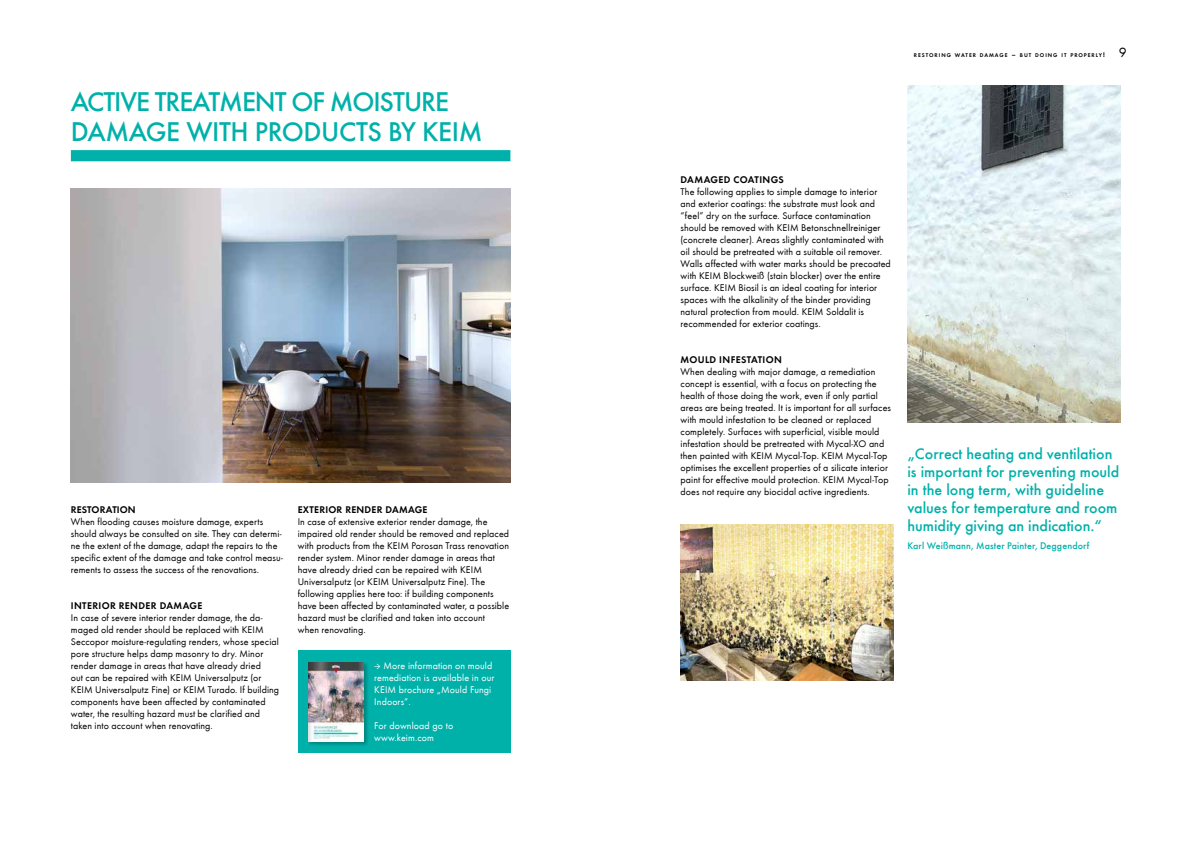
<style>
.page{position:relative;width:1191px;height:842px;background:#fff}
.page>*{position:absolute;margin:0;border:0;box-sizing:border-box;transform-origin:0 0}
.t1{font:500 28px/30px "Futura T";letter-spacing:-.04em;color:#00b1aa}
.t2{font:500 16px/18px "Futura T";color:#00b1aa}
.t3{font:10px/12px "Futura T Boo";letter-spacing:.01em;color:#000}
.t4{font:10px/12px "Futura T Boo";letter-spacing:.01em;color:#fff}
.t5{font:10px "Futura T Dem";letter-spacing:.025em;color:#000}
.t6{font:500 10px "Futura T";letter-spacing:.01em;color:#00b1aa}
.t7{font:5.6px "Futura T Dem";letter-spacing:.17em;color:#000}
.s1{font-family:"Minion Pro"}
.s2{font-size:8px}
.s3{font-size:7px}
.s4{font-family:"Futura T Boo";font-size:14px}
</style>
<div class="page">
<div style="left:71px;top:150px;width:439px;height:11px;background:#00b1aa"></div>
<img style="left:71px;top:189px;width:439px;height:294px">
<img style="left:907px;top:85px;width:213px;height:338px">
<img style="left:680px;top:524px;width:213px;height:156px">
<div style="left:298px;top:650px;width:212px;height:102px;background:#00b1aa"></div>
<div style="left:307px;top:661px;width:62px;height:85px;background:#000;opacity:.25"></div>
<img style="left:308px;top:662px;width:56px;height:79px">
<h1 class="t1" style="left:71px;top:86px;width:413px">ACTIVE TREATMENT OF MOISTURE<br>DAMAGE WITH PRODUCTS BY KEIM</h1>
<p class="t5" style="left:71px;top:503px;width:66px">RESTORATION</p>
<p class="t3" style="left:71px;top:515px;width:214px">When flooding causes moisture damage, experts should always be consulted on site. They can determi&shy;ne the extent of the damage, adapt the repairs to the specific extent of the damage and take control measu&shy;rements to assess the success of the renovations.</p>
<p class="t5" style="left:71px;top:599px;width:133px">INTERIOR RENDER DAMAGE</p>
<p class="t3" style="left:71px;top:611px;width:210px">In case of severe interior render damage, the da&shy;maged old render should be replaced with KEIM Seccopor moisture-regulating renders, whose special pore structure helps damp masonry to dry. Minor render damage in areas that have already dried<br>out can be repaired with KEIM Universalputz (or KEIM Universalputz Fine) or KEIM Turado. If building components have been affected by contaminated water, the resulting hazard must be clarified and taken into account when renovating.</p>
<p class="t5" style="left:298px;top:503px;width:131px">EXTERIOR RENDER DAMAGE</p>
<p class="t3" style="left:298px;top:515px;width:213px">In case of extensive exterior render damage, the impaired old render should be removed and replaced with products from the KEIM Porosan Trass renovation render system. Minor render damage in areas that have already dried can be repaired with KEIM Universalputz (or KEIM Universalputz Fine). The following applies here too: if building components have been affected by contaminated water, a possible hazard must be clarified and taken into account<br>when renovating.</p>
<p class="t4" style="left:374px;top:659px;width:122px"><span class="s1">→</span> More information on mould remediation is available in our<br>KEIM brochure „Mould Fungi<br>Indoors“.</p>
<p class="t4" style="left:374px;top:719px;width:80px">For download go to www.keim.com</p>
<p class="t7" style="left:914px;top:52px;width:214px">RESTORING WATER DAMAGE <span class="s2">–</span> BUT DOING IT PROPERLY<span class="s3">!</span> <span class="s4">9</span></p>
<p class="t5" style="left:680px;top:173px;width:105px">DAMAGED COATINGS</p>
<p class="t3" style="left:680px;top:185px;width:212px">The following applies to simple damage to interior and exterior coatings: the substrate must look and “feel” dry on the surface. Surface contamination should be removed with KEIM Betonschnellreiniger (concrete cleaner). Areas slightly contaminated with oil should be pretreated with a suitable oil remover.<br>Walls affected with water marks should be precoated with KEIM Blockweiß (stain blocker) over the entire surface. KEIM Biosil is an ideal coating for interior spaces with the alkalinity of the binder providing natural protection from mould. KEIM Soldalit is recommended for exterior coatings.</p>
<p class="t5" style="left:680px;top:353px;width:103px">MOULD INFESTATION</p>
<p class="t3" style="left:680px;top:365px;width:212px">When dealing with major damage, a remediation concept is essential, with a focus on protecting the health of those doing the work, even if only partial areas are being treated. It is important for all surfaces with mould infestation to be cleaned or replaced completely. Surfaces with superficial, visible mould infestation should be pretreated with Mycal-XO and then painted with KEIM Mycal-Top. KEIM Mycal-Top optimises the excellent properties of a silicate interior paint for effective mould protection. KEIM Mycal-Top does not require any biocidal active ingredients.</p>
<h2 class="t2" style="left:907px;top:444px;width:213px">„Correct heating and ventilation is important for preventing mould in the long term, with guideline values for temperature and room humidity giving an indication.“</h2>
<p class="t6" style="left:907px;top:540px;width:183px">Karl Weißmann, Master Painter, Deggendorf</p>
</div>
